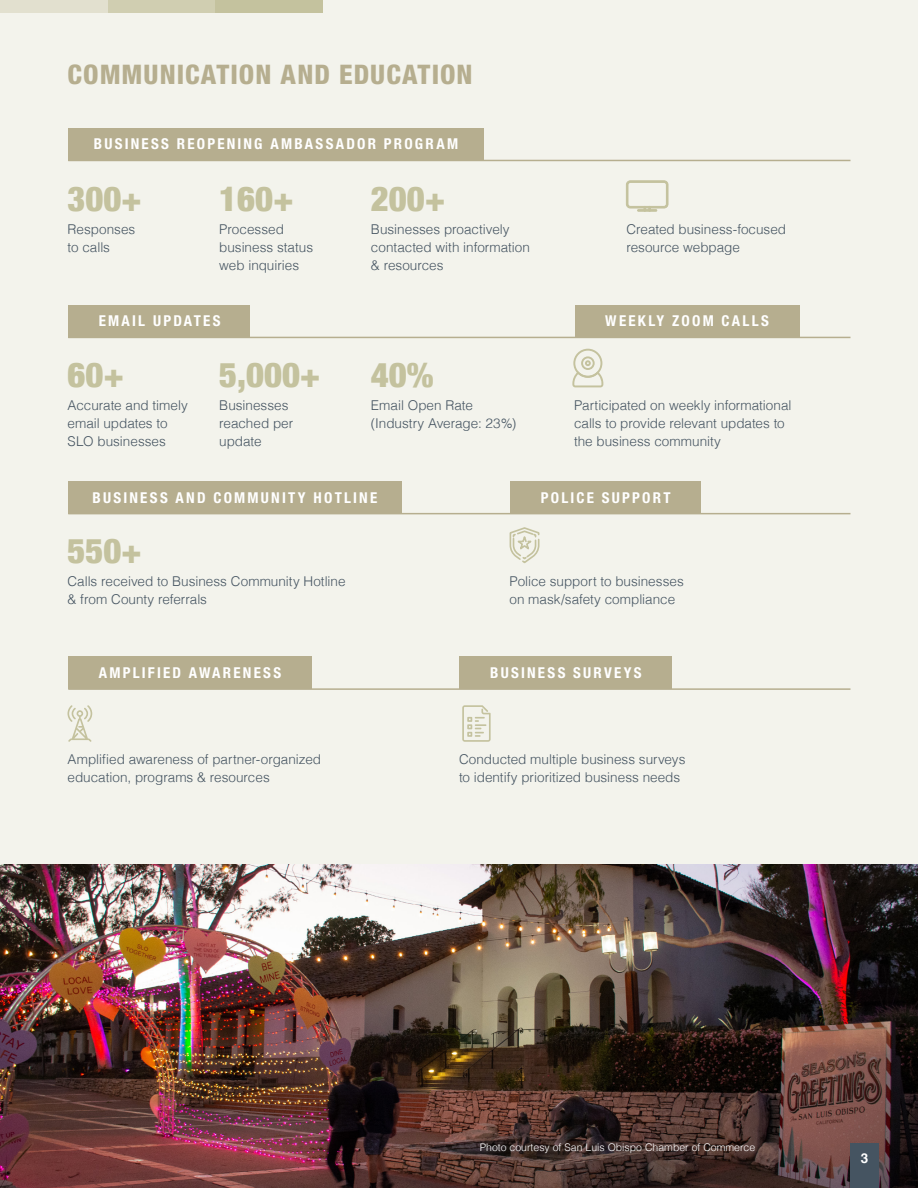
<style>
.page{position:relative;width:918px;height:1188px;background:#fff}
.page>*{position:absolute;margin:0;border:0;box-sizing:border-box;transform-origin:0 0}
.t1{font:900 condensed 34.5px "Helvetica Neue";color:#c4c29e}
.t2{font:800 condensed 27px "Helvetica Neue LT Pro";letter-spacing:.04em;color:#b6ae8f}
.t3{font:700 condensed 15px "Helvetica Neue LT Pro";letter-spacing:.15em;color:#fff}
.t4{font:300 13.5px/18px "Helvetica";color:#455461}
.t5{font:700 13.5px "Helvetica";color:#fff}
.t6{font:300 10.5px "Helvetica";color:#fff}
</style>
<div class="page">
<img style="left:0;top:863px;width:918px;height:325px">
<div style="left:0;top:0;width:918px;height:863px;background:#f3f3ec"></div>
<div style="left:68px;top:128px;width:416px;height:32px;background:#b6ae8f"></div>
<hr style="left:68px;top:160px;width:782px;height:1px;background:#b6ae8f">
<svg style="left:626px;top:180px;width:43px;height:31px"></svg>
<div style="left:637px;top:209px;width:20px;height:3px;border:1px solid #c4c29e"></div>
<div style="left:68px;top:305px;width:182px;height:32px;background:#b6ae8f"></div>
<div style="left:575px;top:305px;width:224px;height:32px;background:#b6ae8f"></div>
<hr style="left:68px;top:337px;width:782px;height:1px;background:#b6ae8f">
<svg style="left:572px;top:349px;width:31px;height:38px"></svg>
<div style="left:68px;top:481px;width:334px;height:33px;background:#b6ae8f"></div>
<div style="left:510px;top:481px;width:191px;height:33px;background:#b6ae8f"></div>
<hr style="left:68px;top:513px;width:782px;height:1px;background:#b6ae8f">
<div style="left:68px;top:656px;width:244px;height:33px;background:#b6ae8f"></div>
<div style="left:460px;top:656px;width:212px;height:33px;background:#b6ae8f"></div>
<hr style="left:68px;top:688px;width:782px;height:2px;background:#b6ae8f">
<svg style="left:462px;top:705px;width:29px;height:37px"></svg>
<svg style="left:68px;top:705px;width:24px;height:37px"></svg>
<div style="left:215px;top:0;width:108px;height:13px;background:#c4c29e"></div>
<div style="left:108px;top:0;width:107px;height:13px;background:#d0ceb1"></div>
<div style="left:0;top:0;width:108px;height:13px;background:#e2e0cf"></div>
<svg style="left:509px;top:527px;width:31px;height:37px"></svg>
<div style="left:850px;top:1144px;width:29px;height:44px;background:#455461"></div>
<p class="t2" style="left:68px;top:58px;width:407px">COMMUNICATION AND EDUCATION</p>
<p class="t3" style="left:94px;top:135px;width:366px">BUSINESS REOPENING AMBASSADOR PROGRAM</p>
<p class="t1" style="left:68px;top:171px;width:76px">300+</p>
<p class="t1" style="left:219px;top:171px;width:76px">160+</p>
<p class="t1" style="left:371px;top:171px;width:76px">200+</p>
<p class="t4" style="left:68px;top:219px;width:69px">Responses to calls</p>
<p class="t4" style="left:219px;top:219px;width:95px">Processed business status web inquiries</p>
<p class="t4" style="left:371px;top:219px;width:161px">Businesses proactively contacted with information &amp; resources</p>
<p class="t4" style="left:626px;top:219px;width:161px">Created business-focused resource webpage</p>
<p class="t3" style="left:99px;top:312px;width:123px">EMAIL UPDATES</p>
<p class="t3" style="left:605px;top:312px;width:165px">WEEKLY ZOOM CALLS</p>
<p class="t1" style="left:68px;top:347px;width:58px">60+</p>
<p class="t1" style="left:219px;top:347px;width:103px">5,000+</p>
<p class="t1" style="left:371px;top:347px;width:64px">40%</p>
<p class="t4" style="left:68px;top:395px;width:122px">Accurate and timely email updates to<br>SLO businesses</p>
<p class="t4" style="left:574px;top:395px;width:219px">Participated on weekly informational calls to provide relevant updates to the business community</p>
<p class="t4" style="left:219px;top:395px;width:76px">Businesses reached per update</p>
<p class="t4" style="left:371px;top:395px;width:147px">Email Open Rate (Industry Average: 23%)</p>
<p class="t3" style="left:93px;top:488px;width:286px">BUSINESS AND COMMUNITY HOTLINE</p>
<p class="t3" style="left:541px;top:488px;width:131px">POLICE SUPPORT</p>
<p class="t1" style="left:68px;top:522px;width:76px">550+</p>
<p class="t4" style="left:68px;top:571px;width:280px">Calls received to Business Community Hotline &amp; from County referrals</p>
<p class="t4" style="left:509px;top:571px;width:176px">Police support to businesses on mask/safety compliance</p>
<p class="t3" style="left:99px;top:664px;width:184px">AMPLIFIED AWARENESS</p>
<p class="t3" style="left:490px;top:664px;width:153px">BUSINESS SURVEYS</p>
<p class="t4" style="left:68px;top:750px;width:255px">Amplified awareness of partner-organized education, programs &amp; resources</p>
<p class="t4" style="left:459px;top:750px;width:228px">Conducted multiple business surveys to identify prioritized business needs</p>
<p class="t6" style="left:480px;top:1139px;width:277px">Photo courtesy of San Luis Obispo Chamber of Commerce</p>
<p class="t5" style="left:861px;top:1147px;width:9px">3</p>
</div>
